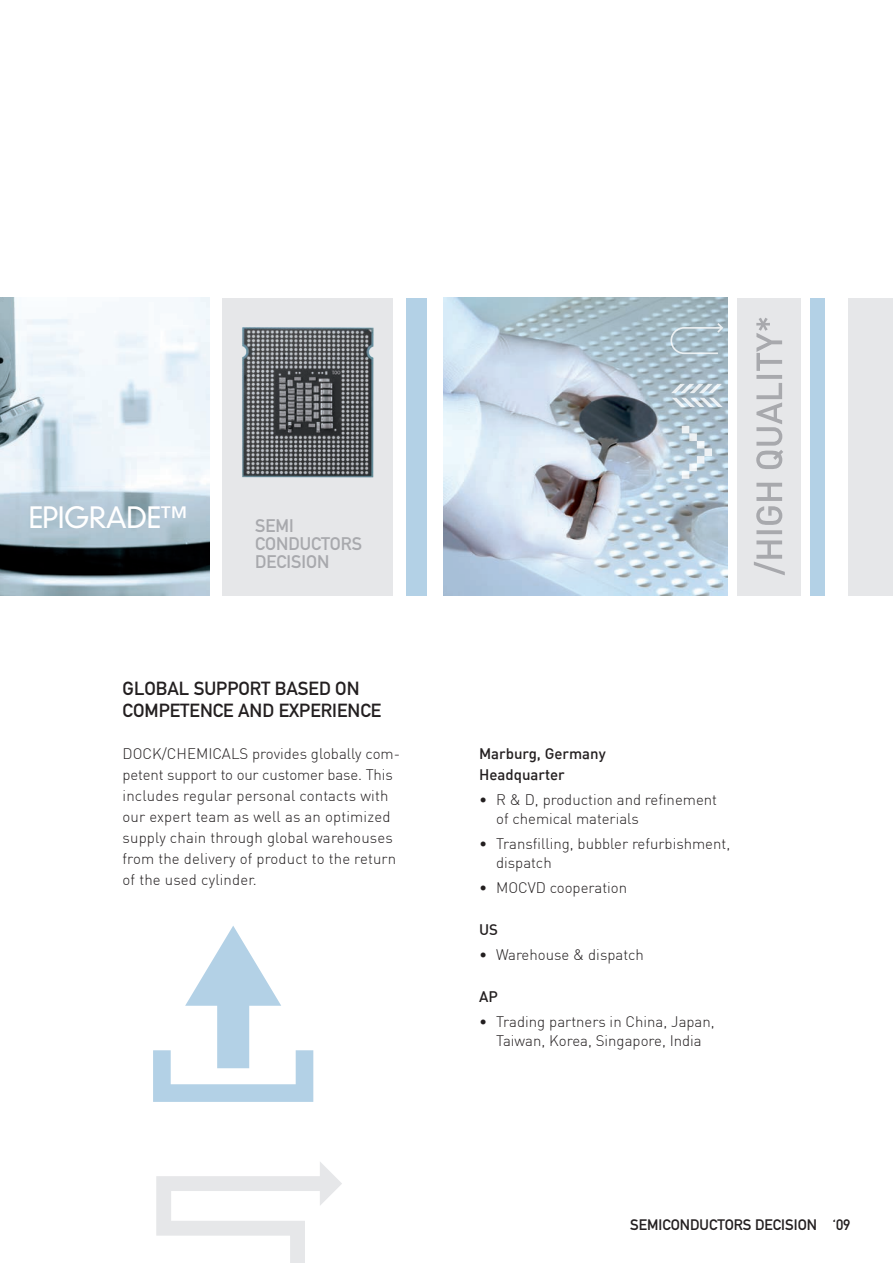
<style>
.page{position:relative;width:893px;height:1263px;background:#fff}
.page>*{position:absolute;margin:0;border:0;box-sizing:border-box;transform-origin:0 0}
.t1{font:300 28.5px "DIN Neuzeit Grotesk";letter-spacing:-.03em;color:#fff}
.t2{font:18.75px/22.5px "DIN Mittelschrift";color:#231f20}
.t3{font:18px/18px "DIN Mittelschrift";color:#a8a9ad}
.t4{font:300 15px/21px "DIN";color:#231f20}
.t5{font:500 15px/21px "DIN";color:#231f20}
.t6{font:15px "DIN Mittelschrift";color:#231f20}
</style>
<div class="page">
<div style="left:738px;top:298px;width:63px;height:297px;background:#e6e7e9"></div>
<div style="left:849px;top:298px;width:44px;height:297px;background:#e6e7e9"></div>
<div style="left:810px;top:298px;width:15px;height:297px;background:#b3d1e6"></div>
<div style="left:406px;top:298px;width:21px;height:297px;background:#b3d1e6"></div>
<div style="left:223px;top:298px;width:170px;height:297px;background:#e6e7e9"></div>
<img style="left:242px;top:327px;width:132px;height:151px">
<img style="left:0;top:298px;width:210px;height:297px">
<svg style="left:153px;top:926px;width:160px;height:176px"></svg>
<svg style="left:156px;top:1162px;width:186px;height:101px"></svg>
<img style="left:443px;top:298px;width:285px;height:297px">
<svg style="left:754px;top:318px;width:31px;height:257px"></svg>
<svg style="left:670px;top:323px;width:53px;height:31px"></svg>
<svg style="left:671px;top:384px;width:52px;height:23px"></svg>
<svg style="left:682px;top:426px;width:30px;height:53px"></svg>
<h1 class="t1" style="left:28px;top:500px;width:162px">EPIGRADE™</h1>
<p class="t3" style="left:255px;top:516px;width:108px">SEMI<br>CONDUCTORS<br>DECISION</p>
<p class="t2" style="left:123px;top:677px;width:260px">GLOBAL SUPPORT BASED ON<br>COMPETENCE AND EXPERIENCE</p>
<p class="t4" style="left:123px;top:743px;width:279px">DOCK/CHEMICALS provides globally com&shy;petent support to our customer base. This includes regular personal contacts with our expert team as well as an optimized supply chain through global warehouses from the delivery of product to the return of the used cylinder.</p>
<p class="t5" style="left:479px;top:743px;width:128px">Marburg, Germany<br>Headquarter</p>
<p class="t4" style="left:496px;top:790px;width:223px;line-height:18.8px;text-indent:-17px">• R &amp; D, production and refinement of chemical materials</p>
<p class="t4" style="left:496px;top:834px;width:236px;line-height:18.8px;text-indent:-17px">• Transfilling, bubbler refurbishment, dispatch</p>
<p class="t4" style="left:479px;top:877px;width:150px">• MOCVD cooperation</p>
<p class="t5" style="left:479px;top:919px;width:20px">US</p>
<p class="t4" style="left:479px;top:944px;width:166px">• Warehouse &amp; dispatch</p>
<p class="t5" style="left:479px;top:986px;width:20px">AP</p>
<p class="t4" style="left:479px;top:1012px;width:237px;line-height:18.8px;text-align:center">• Trading partners in China, Japan,<br>Taiwan, Korea, Singapore, India</p>
<p class="t6" style="left:630px;top:1215px;width:222px">SEMICONDUCTORS DECISION ‘09</p>
</div>
